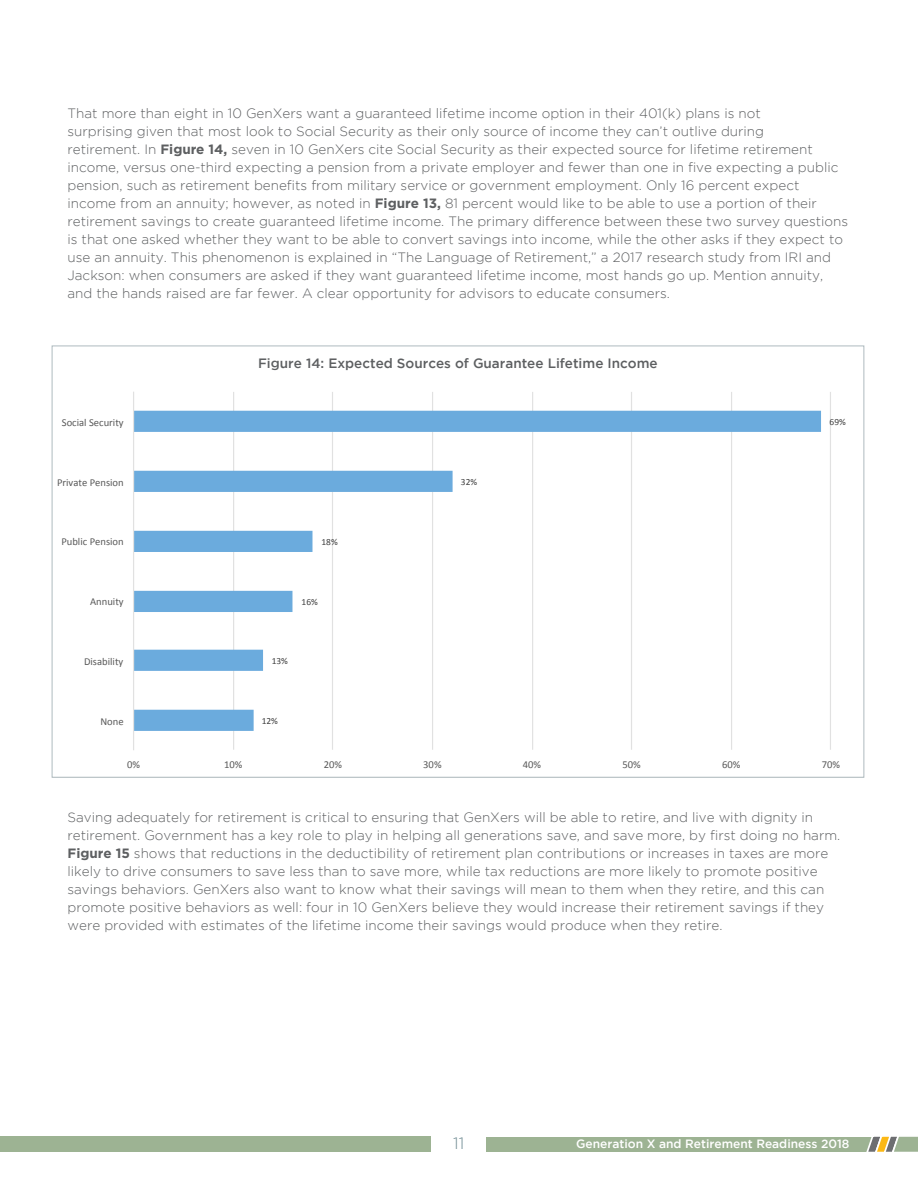
<style>
.page{position:relative;width:918px;height:1188px;background:#fff}
.page>*{position:absolute;margin:0;border:0;box-sizing:border-box;transform-origin:0 0}
.t1{font:16.5px "Calibri";color:#595959}
.t2{font:300 16.5px "Gotham";color:#708c93}
.t3{font:300 13.5px/18px "Gotham";color:#5d5f61}
.t4{font:500 13.5px "Gotham";color:#5d5f61}
.t5{font:500 12px "Gotham";color:#fff}
.t6{font:10.65px "Calibri";color:#595959}
.t7{font:9.45px "Calibri";color:#404040}
.s1{font-weight:700}
</style>
<div class="page">
<div style="left:486px;top:1137px;width:388px;height:15px;background:#9db393"></div>
<div style="left:0;top:1137px;width:431px;height:15px;background:#9db393"></div>
<svg style="left:866px;top:1136px;width:52px;height:16px"></svg>
<hr style="left:917px;top:392px;width:1px;height:358px;background:#e1e1e1">
<svg style="left:133px;top:391px;width:698px;height:359px"></svg>
<p class="t3" style="left:68px;top:104px;width:782px">That more than eight in 10 GenXers want a guaranteed lifetime income option in their 401(k) plans is not<br>surprising given that most look to Social Security as their only source of income they can’t outlive during<br>retirement. In <span class="s1">Figure 14,</span> seven in 10 GenXers cite Social Security as their expected source for lifetime retirement income, versus one-third expecting a pension from a private employer and fewer than one in five expecting a public pension, such as retirement benefits from military service or government employment. Only 16 percent expect income from an annuity; however, as noted in <span class="s1">Figure 13,</span> 81 percent would like to be able to use a portion of their retirement savings to create guaranteed lifetime income. The primary difference between these two survey questions is that one asked whether they want to be able to convert savings into income, while the other asks if they expect to use an annuity. This phenomenon is explained in “The Language of Retirement,” a 2017 research study from IRI and Jackson: when consumers are asked if they want guaranteed lifetime income, most hands go up. Mention annuity, and the hands raised are far fewer. A clear opportunity for advisors to educate consumers.</p>
<p class="t4" style="left:258px;top:356px;width:401px">Figure 14: Expected Sources of Guarantee Lifetime Income</p>
<p class="t1" style="left:306px;top:355px;width:393px">Figure 14: Expected Sources of Guarantee LifeJme Income</p>
<p class="t6" style="left:62px;top:416px;width:63px">Social Security</p>
<p class="t7" style="left:830px;top:416px;width:18px">69%</p>
<p class="t6" style="left:57px;top:475px;width:68px">Private Pension</p>
<p class="t7" style="left:461px;top:476px;width:18px">32%</p>
<p class="t6" style="left:61px;top:535px;width:64px">Public Pension</p>
<p class="t7" style="left:321px;top:536px;width:18px">18%</p>
<p class="t6" style="left:90px;top:595px;width:35px">Annuity</p>
<p class="t7" style="left:302px;top:596px;width:18px">16%</p>
<p class="t6" style="left:84px;top:655px;width:41px">Disability</p>
<p class="t7" style="left:272px;top:655px;width:18px">13%</p>
<p class="t6" style="left:100px;top:714px;width:25px">None</p>
<p class="t7" style="left:262px;top:715px;width:18px">12%</p>
<p class="t6" style="left:127px;top:757px;width:14px">0%</p>
<p class="t6" style="left:224px;top:757px;width:20px">10%</p>
<p class="t6" style="left:324px;top:757px;width:20px">20%</p>
<p class="t6" style="left:423px;top:757px;width:20px">30%</p>
<p class="t6" style="left:523px;top:757px;width:20px">40%</p>
<p class="t6" style="left:623px;top:757px;width:20px">50%</p>
<p class="t6" style="left:722px;top:757px;width:20px">60%</p>
<p class="t6" style="left:822px;top:757px;width:20px">70%</p>
<p class="t3" style="left:68px;top:808px;width:774px">Saving adequately for retirement is critical to ensuring that GenXers will be able to retire, and live with dignity in retirement. Government has a key role to play in helping all generations save, and save more, by first doing no harm.<br><span class="s1">Figure 15</span> shows that reductions in the deductibility of retirement plan contributions or increases in taxes are more likely to drive consumers to save less than to save more, while tax reductions are more likely to promote positive savings behaviors. GenXers also want to know what their savings will mean to them when they retire, and this can promote positive behaviors as well: four in 10 GenXers believe they would increase their retirement savings if they were provided with estimates of the lifetime income their savings would produce when they retire.</p>
<p class="t2" style="left:453px;top:1134px;width:13px">11</p>
<p class="t5" style="left:576px;top:1137px;width:275px">Generation X and Retirement Readiness 2018</p>
</div>
